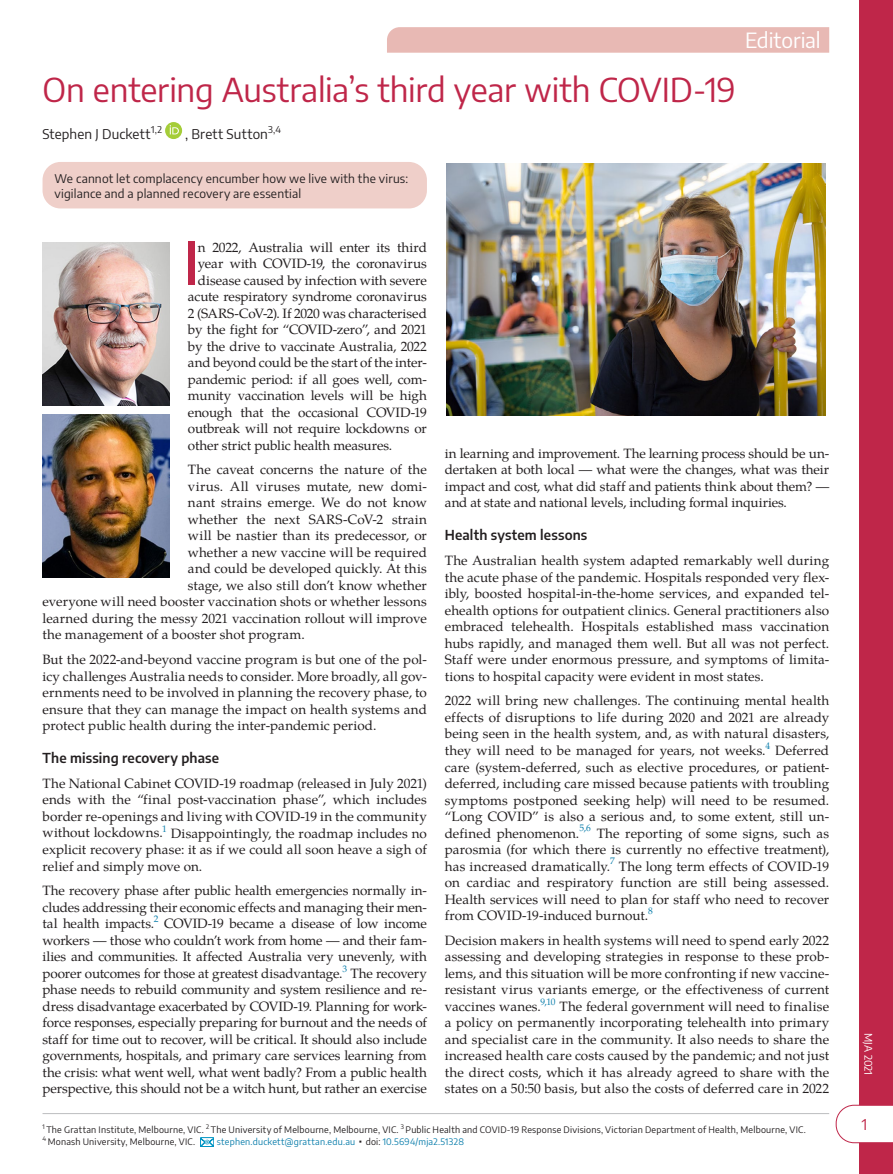
<style>
.page{position:relative;width:893px;height:1174px;background:#fff}
.page>*{position:absolute;margin:0;border:0;box-sizing:border-box;transform-origin:0 0}
.t1{font:500 58.05px "Encode Sans";color:#bf2649}
.t2{font:33px "Encode Sans";letter-spacing:-.01em;color:#bf2649}
.t3{font:21px "Encode Sans";letter-spacing:-.005em;color:#fff}
.t4{font:15px "Encode Sans";color:#bf2649}
.t5{font:13.5px/16.5px "Te X Gyre Pagella";color:#231f20;text-align:justify}
.t6{font:600 13.5px "Encode Sans";letter-spacing:.01em;color:#231f20}
.t7{font:13.5px "Te X Gyre Pagella";letter-spacing:-.02em;color:#231f20}
.t8{font:13.5px "Encode Sans";letter-spacing:.01em;color:#231f20}
.t9{font:12px/15px "Encode Sans";letter-spacing:.015em;color:#231f20}
.t10{font:10.5px "Encode Sans";letter-spacing:-.005em;color:#fff}
.t11{font:9.45px "Encode Sans";color:#231f20}
.t12{font:9px "Encode Sans";letter-spacing:.025em;color:#231f20}
.t13{font:9px "Encode Sans";letter-spacing:.025em;color:#0d7fac}
.t14{font:6.3px "Encode Sans";color:#231f20}
.s1{font-family:"Arial Unicode MS";color:#231f20}
.s2{color:#231f20}
</style>
<div class="page">
<div style="left:859px;top:0;width:34px;height:1174px;background:#bf2649"></div>
<div style="left:836px;top:1105px;width:57px;height:37px;background:#fff"></div>
<svg style="left:387px;top:27px;width:442px;height:26px;background:#e8bab5"></svg>
<svg style="left:165px;top:122px;width:17px;height:17px"></svg>
<svg style="left:170px;top:125px;width:9px;height:9px"></svg>
<div style="left:43px;top:162px;width:384px;height:46px;background:#efcfc9;border-radius:18px"></div>
<hr style="left:43px;top:1113px;width:786px;height:1px;background:#bcbdc0">
<svg style="left:200px;top:1137px;width:14px;height:9px"></svg>
<img style="left:43px;top:242px;width:127px;height:164px">
<img style="left:43px;top:414px;width:127px;height:164px">
<img style="left:447px;top:163px;width:378px;height:252px">
<h2 class="t2" style="left:43px;top:66px;width:695px">On entering Australia’s third year with COVID-19</h2>
<p class="t8" style="left:43px;top:125px;width:110px">Stephen J Duckett</p>
<p class="t11" style="left:151px;top:123px;width:12px">1,2</p>
<p class="t8" style="left:185px;top:125px;width:84px">, Brett Sutton</p>
<p class="t11" style="left:268px;top:123px;width:14px">3,4</p>
<p class="t9" style="left:55px;top:170px;width:355px">We cannot let complacency encumber how we live with the virus: vigilance and a planned recovery are essential</p>
<h3 class="t3" style="left:745px;top:25px;width:77px">Editorial</h3>
<h1 class="t1" style="left:183px;top:222px;width:17px">I</h1>
<p class="t5" style="left:198px;top:238px;width:231px">n 2022, Australia will enter its third</p>
<p class="t5" style="left:198px;top:254px;width:231px">year with COVID-19, the coronavirus</p>
<p class="t5" style="left:198px;top:271px;width:231px">disease caused by infection with severe</p>
<p class="t5" style="left:188px;top:287px;width:240px">acute respiratory syndrome coronavirus</p>
<p class="t5" style="left:188px;top:304px;width:240px">2 (SARS-CoV-2). If 2020 was characterised</p>
<p class="t7" style="left:188px;top:319px;width:240px">by the fight for “COVID-zero”, and 2021</p>
<p class="t5" style="left:188px;top:337px;width:240px">by the drive to vaccinate Australia, 2022</p>
<p class="t5" style="left:188px;top:353px;width:240px">and beyond could be the start of the inter-</p>
<p class="t5" style="left:188px;top:370px;width:240px">pandemic period: if all goes well, com-</p>
<p class="t5" style="left:188px;top:386px;width:240px">munity vaccination levels will be high</p>
<p class="t5" style="left:188px;top:403px;width:240px">enough that the occasional COVID-19</p>
<p class="t5" style="left:188px;top:419px;width:240px">outbreak will not require lockdowns or</p>
<p class="t5" style="left:188px;top:436px;width:206px">other strict public health measures.</p>
<p class="t5" style="left:188px;top:460px;width:240px">The caveat concerns the nature of the</p>
<p class="t5" style="left:188px;top:477px;width:240px">virus. All viruses mutate, new domi-</p>
<p class="t5" style="left:188px;top:493px;width:240px">nant strains emerge. We do not know</p>
<p class="t5" style="left:188px;top:510px;width:240px">whether the next SARS-CoV-2 strain</p>
<p class="t5" style="left:188px;top:526px;width:240px">will be nastier than its predecessor, or</p>
<p class="t5" style="left:188px;top:543px;width:240px">whether a new vaccine will be required</p>
<p class="t5" style="left:188px;top:559px;width:240px">and could be developed quickly. At this</p>
<p class="t5" style="left:188px;top:576px;width:240px">stage, we also still don’t know whether</p>
<p class="t5" style="left:43px;top:592px;width:386px">everyone will need booster vaccination shots or whether lessons</p>
<p class="t5" style="left:43px;top:609px;width:386px">learned during the messy 2021 vaccination rollout will improve</p>
<p class="t5" style="left:43px;top:625px;width:264px">the management of a booster shot program.</p>
<p class="t5" style="left:43px;top:650px;width:386px">But the 2022-and-beyond vaccine program is but one of the pol&shy;icy challenges Australia needs to consider. More broadly, all gov&shy;ernments need to be involved in planning the recovery phase, to ensure that they can manage the impact on health systems and protect public health during the inter-pandemic period.</p>
<p class="t6" style="left:43px;top:748px;width:178px">The missing recovery phase</p>
<p class="t5" style="left:43px;top:774px;width:386px">The National Cabinet COVID-19 roadmap (released in July 2021) ends with the “final post-vaccination phase”, which includes border re-openings and living with COVID-19 in the community without lockdowns.<sup>1</sup> Disappointingly, the roadmap includes no explicit recovery phase: it as if we could all soon heave a sigh of relief and simply move on.</p>
<p class="t5" style="left:43px;top:881px;width:386px">The recovery phase after public health emergencies normally in&shy;cludes addressing their economic effects and managing their men&shy;tal health impacts.<sup>2</sup> COVID-19 became a disease of low income workers — those who couldn’t work from home — and their fam&shy;ilies and communities. It affected Australia very unevenly, with poorer outcomes for those at greatest disadvantage.<sup>3</sup> The recovery phase needs to rebuild community and system resilience and re&shy;dress disadvantage exacerbated by COVID-19. Planning for work&shy;force responses, especially preparing for burnout and the needs of staff for time out to recover, will be critical. It should also include governments, hospitals, and primary care services learning from the crisis: what went well, what went badly? From a public health perspective, this should not be a witch hunt, but rather an exercise</p>
<p class="t5" style="left:445px;top:444px;width:386px">in learning and improvement. The learning process should be un&shy;dertaken at both local — what were the changes, what was their impact and cost, what did staff and patients think about them? — and at state and national levels, including formal inquiries.</p>
<p class="t6" style="left:445px;top:525px;width:144px">Health system lessons</p>
<p class="t5" style="left:445px;top:551px;width:386px">The Australian health system adapted remarkably well during the acute phase of the pandemic. Hospitals responded very flex&shy;ibly, boosted hospital-in-the-home services, and expanded tel&shy;ehealth options for outpatient clinics. General practitioners also embraced telehealth. Hospitals established mass vaccination hubs rapidly, and managed them well. But all was not perfect.<br>Staff were under enormous pressure, and symptoms of limita&shy;tions to hospital capacity were evident in most states.</p>
<p class="t5" style="left:445px;top:691px;width:386px">2022 will bring new challenges. The continuing mental health effects of disruptions to life during 2020 and 2021 are already being seen in the health system, and, as with natural disasters, they will need to be managed for years, not weeks.<sup>4</sup> Deferred care (system-deferred, such as elective procedures, or patient&shy;deferred, including care missed because patients with troubling symptoms postponed seeking help) will need to be resumed. “Long COVID” is also a serious and, to some extent, still un&shy;defined phenomenon.<sup>5,6</sup> The reporting of some signs, such as parosmia (for which there is currently no effective treatment), has increased dramatically.<sup>7</sup> The long term effects of COVID-19 on cardiac and respiratory function are still being assessed.<br>Health services will need to plan for staff who need to recover from COVID-19-induced burnout.<sup>8</sup></p>
<p class="t5" style="left:445px;top:931px;width:386px">Decision makers in health systems will need to spend early 2022 assessing and developing strategies in response to these prob&shy;lems, and this situation will be more confronting if new vaccine&shy;resistant virus variants emerge, or the effectiveness of current vaccines wanes.<sup>9,10</sup> The federal government will need to finalise a policy on permanently incorporating telehealth into primary and specialist care in the community. It also needs to share the increased health care costs caused by the pandemic; and not just the direct costs, which it has already agreed to share with the states on a 50:50 basis, but also the costs of deferred care in 2022</p>
<p class="t14" style="left:43px;top:1122px;width:4px">1</p>
<p class="t12" style="left:46px;top:1123px;width:159px">The Grattan Institute, Melbourne, VIC.</p>
<p class="t14" style="left:206px;top:1122px;width:5px">2</p>
<p class="t12" style="left:211px;top:1123px;width:189px">The University of Melbourne, Melbourne, VIC.</p>
<p class="t14" style="left:401px;top:1122px;width:5px">3</p>
<p class="t12" style="left:406px;top:1123px;width:402px">Public Health and COVID-19 Response Divisions, Victorian Department of Health, Melbourne, VIC.</p>
<p class="t14" style="left:43px;top:1134px;width:5px">4</p>
<p class="t12" style="left:48px;top:1135px;width:149px">Monash University, Melbourne, VIC.</p>
<p class="t13" style="left:217px;top:1135px;width:249px">stephen.duckett@grattan.edu.au <span class="s1">▪</span> <span class="s2">doi:</span> 10.5694/mja2.51328</p>
<p class="t10" style="left:876px;top:1033px;width:44px;rotate:90deg">MJA 2021</p>
<p class="t4" style="left:862px;top:1113px;width:7px">1</p>
</div>
